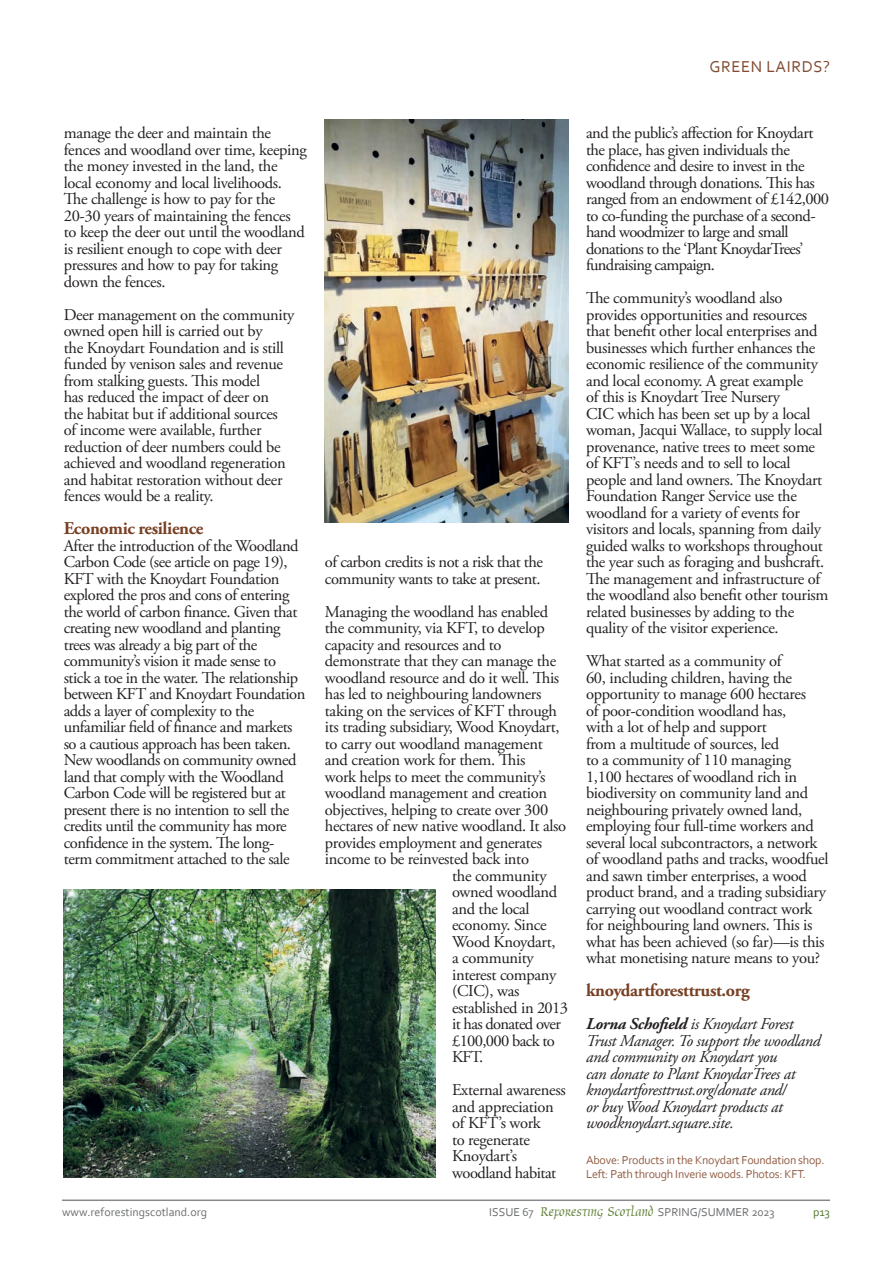
<style>
.page{position:relative;width:893px;height:1263px;background:#fff}
.page>*{position:absolute;margin:0;border:0;box-sizing:border-box;transform-origin:0 0}
.subhead_garamond_for{font:700 18px "Adobe Garamond Pro";letter-spacing:-.02em;color:#784025}
.General_body_text{font:16.5px/16.5px "Adobe Garamond Pro";letter-spacing:-.02em;color:#231f20}
.General_body_text-2{font:italic 16.5px/16.5px "Adobe Garamond Pro";letter-spacing:-.02em;color:#231f20}
.General_body_text-3{font:16.5px "Adobe Garamond Pro";letter-spacing:-.04em;color:#231f20}
.Running_header_for_t{font:16.5px "Corbel";letter-spacing:.04em;color:#824c32}
.caption_for_themes{font:12px/13.5px "Corbel";letter-spacing:-.02em;color:#915e46}
.t1{font:12px "Corbel";color:#6d6f71}
.t2{font:12px "Corbel";color:#4f7428}
.s1{font-weight:700}
.s2{font-family:"Oxford";font-size:15px;color:#64833d}
</style>
<div class="page">
<hr style="left:62px;top:1199px;width:768px;height:2px;background:#86888b">
<img style="left:325px;top:119px;width:243px;height:403px">
<img style="left:64px;top:890px;width:371px;height:288px">
<p class="Running_header_for_t" style="left:709px;top:56px;width:122px">GREEN LAIRDS?</p>
<p class="General_body_text" style="left:64px;top:125px;width:245px">manage the deer and maintain the fences and woodland over time, keeping the money invested in the land, the local economy and local livelihoods.<br>The challenge is how to pay for the 20-30 years of maintaining the fences to keep the deer out until the woodland is resilient enough to cope with deer pressures and how to pay for taking down the fences.</p>
<p class="General_body_text" style="left:64px;top:307px;width:232px">Deer management on the community owned open hill is carried out by<br>the Knoydart Foundation and is still funded by venison sales and revenue from stalking guests. This model<br>has reduced the impact of deer on<br>the habitat but if additional sources of income were available, further reduction of deer numbers could be achieved and woodland regeneration and habitat restoration without deer fences would be a reality.</p>
<p class="subhead_garamond_for" style="left:64px;top:518px;width:141px">Economic resilience</p>
<p class="General_body_text" style="left:64px;top:538px;width:243px">After the introduction of the Woodland Carbon Code (see article on page 19), KFT with the Knoydart Foundation explored the pros and cons of entering the world of carbon finance. Given that creating new woodland and planting trees was already a big part of the community’s vision it made sense to stick a toe in the water. The relationship between KFT and Knoydart Foundation adds a layer of complexity to the unfamiliar field of finance and markets so a cautious approach has been taken.<br>New woodlands on community owned land that comply with the Woodland Carbon Code will be registered but at present there is no intention to sell the credits until the community has more confidence in the system. The long&shy;term commitment attached to the sale</p>
<p class="General_body_text" style="left:325px;top:554px;width:220px">of carbon credits is not a risk that the community wants to take at present.</p>
<p class="General_body_text" style="left:325px;top:604px;width:225px">Managing the woodland has enabled</p>
<p class="General_body_text" style="left:325px;top:620px;width:221px">the community, via KFT, to develop</p>
<p class="General_body_text" style="left:325px;top:637px;width:178px">capacity and resources and to</p>
<p class="General_body_text" style="left:325px;top:653px;width:233px">demonstrate that they can manage the</p>
<p class="General_body_text" style="left:325px;top:670px;width:236px">woodland resource and do it well. This</p>
<p class="General_body_text" style="left:325px;top:686px;width:218px">has led to neighbouring landowners</p>
<p class="General_body_text" style="left:325px;top:703px;width:234px">taking on the services of KFT through</p>
<p class="General_body_text" style="left:325px;top:719px;width:236px">its trading subsidiary, Wood Knoydart,</p>
<p class="General_body_text" style="left:325px;top:736px;width:219px">to carry out woodland management</p>
<p class="General_body_text" style="left:325px;top:752px;width:202px">and creation work for them. This</p>
<p class="General_body_text" style="left:325px;top:769px;width:222px">work helps to meet the community’s</p>
<p class="General_body_text" style="left:325px;top:785px;width:224px">woodland management and creation</p>
<p class="General_body_text" style="left:325px;top:802px;width:225px">objectives, helping to create over 300</p>
<p class="General_body_text" style="left:325px;top:818px;width:243px">hectares of new native woodland. It also</p>
<p class="General_body_text" style="left:325px;top:835px;width:219px">provides employment and generates</p>
<p class="General_body_text" style="left:325px;top:851px;width:206px">income to be reinvested back into</p>
<p class="General_body_text" style="left:452px;top:868px;width:96px">the community</p>
<p class="General_body_text" style="left:452px;top:884px;width:107px">owned woodland</p>
<p class="General_body_text" style="left:452px;top:901px;width:79px">and the local</p>
<p class="General_body_text" style="left:452px;top:917px;width:96px">economy. Since</p>
<p class="General_body_text" style="left:452px;top:934px;width:105px">Wood Knoydart,</p>
<p class="General_body_text" style="left:452px;top:950px;width:83px">a community</p>
<p class="General_body_text" style="left:452px;top:967px;width:106px">interest company</p>
<p class="General_body_text" style="left:452px;top:983px;width:69px">(CIC), was</p>
<p class="General_body_text" style="left:452px;top:1000px;width:117px">established in 2013</p>
<p class="General_body_text-3" style="left:452px;top:1014px;width:110px">it has donated over</p>
<p class="General_body_text-3" style="left:452px;top:1031px;width:104px">£100,000 back to</p>
<p class="General_body_text" style="left:452px;top:1049px;width:33px">KFT.</p>
<p class="General_body_text" style="left:452px;top:1082px;width:115px">External awareness and appreciation of KFT’s work<br>to regenerate<br>Knoydart’s woodland habitat</p>
<p class="General_body_text" style="left:586px;top:125px;width:245px">and the public’s affection for Knoydart the place, has given individuals the confidence and desire to invest in the woodland through donations. This has ranged from an endowment of £142,000 to co-funding the purchase of a second&shy;hand woodmizer to large and small donations to the ‘Plant KnoydarTrees’ fundraising campaign.</p>
<p class="General_body_text" style="left:586px;top:290px;width:244px">The community’s woodland also provides opportunities and resources that benefit other local enterprises and businesses which further enhances the economic resilience of the community and local economy. A great example<br>of this is Knoydart Tree Nursery<br>CIC which has been set up by a local woman, Jacqui Wallace, to supply local provenance, native trees to meet some of KFT’s needs and to sell to local people and land owners. The Knoydart Foundation Ranger Service use the woodland for a variety of events for visitors and locals, spanning from daily guided walks to workshops throughout the year such as foraging and bushcraft.<br>The management and infrastructure of the woodland also benefit other tourism related businesses by adding to the quality of the visitor experience.</p>
<p class="General_body_text" style="left:586px;top:653px;width:244px">What started as a community of<br>60, including children, having the opportunity to manage 600 hectares<br>of poor-condition woodland has,<br>with a lot of help and support<br>from a multitude of sources, led<br>to a community of 110 managing 1,100 hectares of woodland rich in biodiversity on community land and neighbouring privately owned land, employing four full-time workers and several local subcontractors, a network of woodland paths and tracks, woodfuel and sawn timber enterprises, a wood product brand, and a trading subsidiary carrying out woodland contract work for neighbouring land owners. This is what has been achieved (so far)—is this what monetising nature means to you?</p>
<p class="subhead_garamond_for" style="left:586px;top:980px;width:165px">knoydartforesttrust.org</p>
<p class="General_body_text-2" style="left:586px;top:1016px;width:236px"><span class="s1">Lorna Schofield</span> is Knoydart Forest Trust Manager. To support the woodland and community on Knoydart you<br>can donate to Plant KnoydarTrees at knoydartforesttrust.org/donate and/<br>or buy Wood Knoydart products at woodknoydart.square.site.</p>
<p class="caption_for_themes" style="left:586px;top:1153px;width:240px">Above: Products in the Knoydart Foundation shop.<br>Left: Path through Inverie woods. Photos: KFT.</p>
<p class="t1" style="left:62px;top:1204px;width:147px">www.reforestingscotland.org</p>
<p class="t1" style="left:489px;top:1204px;width:287px">ISSUE 67 <span class="s2">Reforesting Scotland</span> SPRING/SUMMER 2023</p>
<p class="t2" style="left:813px;top:1204px;width:18px">p13</p>
</div>
